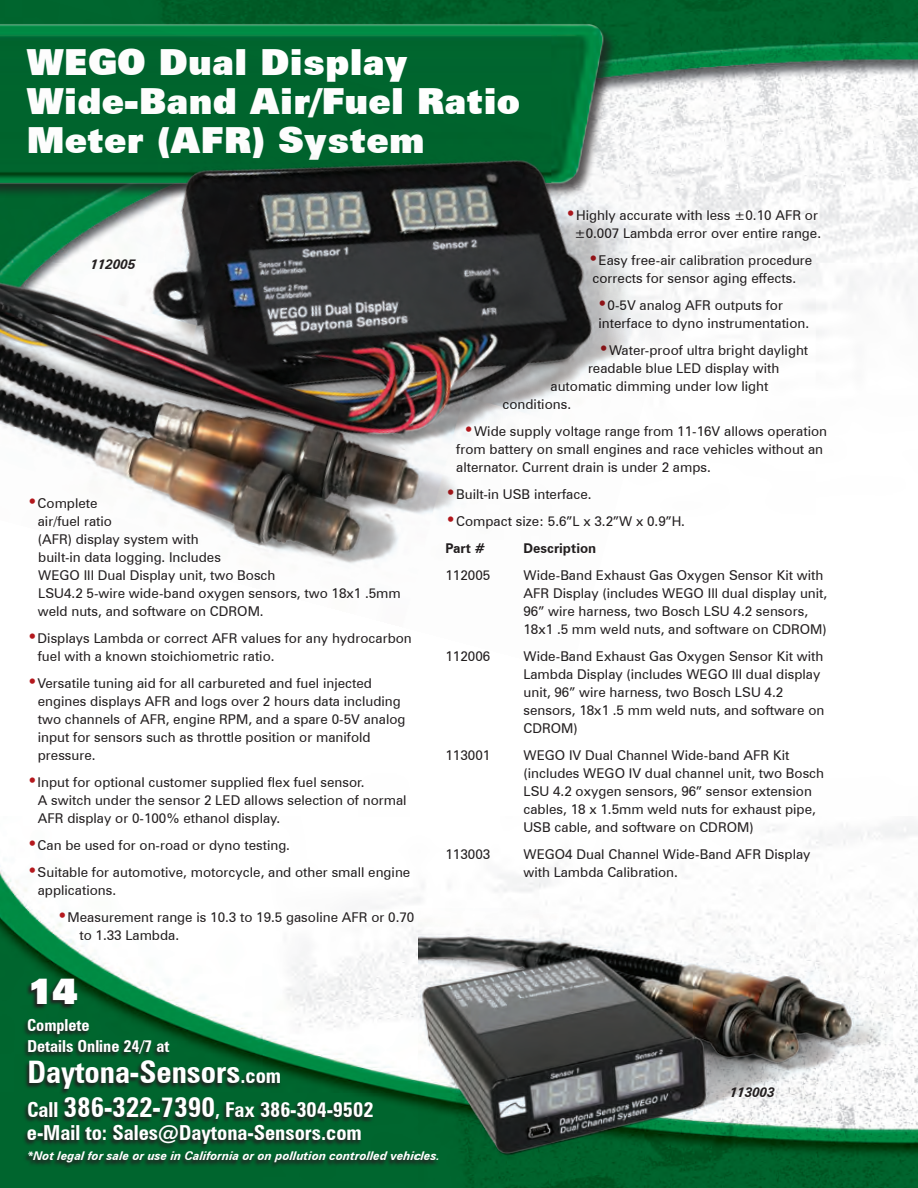
<style>
.page{position:relative;width:918px;height:1188px;background:#fff}
.page>*{position:absolute;margin:0;border:0;box-sizing:border-box;transform-origin:0 0}
.text_1{font:900 36px/39px "Zurich BT";color:#fff}
.t1{font:700 condensed 31.05px "Zurich BT";color:#fff}
.t2{font:700 condensed 20.7px/22.5px "Zurich BT";color:#fff}
.t3{font:700 condensed 16.5px/20.7px "Zurich BT";color:#fff}
.bullet{font:13.5px/18px "Zurich BT";color:#231f20}
.text_1-2{font:13.5px "Zurich BT";color:#231f20}
.text_1-3{font:700 13.5px "Zurich BT";color:#231f20}
.text_1-4{font:italic 700 13.5px "Zurich BT";color:#231f20}
.t4{font:italic 700 12px "Zurich BT";color:#fff}
.s1{font-weight:900;font-size:18px;color:#b4181d}
.s2{font-size:20.7px}
.s3{font-size:27.6px}
</style>
<div class="page">
<img style="left:0;top:0;width:918px;height:1188px">
<svg style="left:26px;top:979px;width:52px;height:31px"></svg>
<svg style="left:22px;top:1019px;width:396px;height:149px"></svg>
<img style="left:0;top:0;width:704px;height:673px">
<img style="left:0;top:0;width:649px;height:639px">
<img style="left:418px;top:908px;width:474px;height:273px">
<p class="text_1" style="left:26px;top:43px;width:383px">WEGO Dual Display</p>
<p class="text_1" style="left:26px;top:82px;width:495px">Wide-Band Air/Fuel Ratio<br>Meter (AFR) System</p>
<p class="text_1-4" style="left:91px;top:256px;width:46px">112005</p>
<p class="bullet" style="left:38px;top:494px;width:162px;text-indent:-11px"><span class="s1">•</span>Complete<br>air/fuel ratio<br>(AFR) display system with</p>
<p class="bullet" style="left:38px;top:548px;width:184px">built-in data logging. Includes</p>
<p class="bullet" style="left:38px;top:566px;width:239px">WEGO Ill Dual Display unit, two Bosch</p>
<p class="bullet" style="left:38px;top:584px;width:365px">LSU4.2 5-wire wide-band oxygen sensors, two 18x1 .5mm weld nuts, and software on CDROM.</p>
<p class="bullet" style="left:38px;top:629px;width:376px;text-indent:-11px"><span class="s1">•</span>Displays Lambda or correct AFR values for any hydrocarbon fuel with a known stoichiometric ratio.</p>
<p class="bullet" style="left:38px;top:674px;width:369px;text-indent:-11px"><span class="s1">•</span>Versatile tuning aid for all carbureted and fuel injected engines displays AFR and logs over 2 hours data including two channels of AFR, engine RPM, and a spare 0-5V analog input for sensors such as throttle position or manifold pressure.</p>
<p class="bullet" style="left:38px;top:773px;width:370px;text-indent:-11px"><span class="s1">•</span>Input for optional customer supplied flex fuel sensor.<br>A switch under the sensor 2 LED allows selection of normal<br>AFR display or 0-100% ethanol display.</p>
<p class="bullet" style="left:27px;top:836px;width:264px"><span class="s1">•</span>Can be used for on-road or dyno testing.</p>
<p class="bullet" style="left:38px;top:863px;width:374px;text-indent:-11px"><span class="s1">•</span>Suitable for automotive, motorcycle, and other small engine applications.</p>
<p class="bullet" style="left:79px;top:908px;width:336px;text-indent:-22px"><span class="s1">•</span>Measurement range is 10.3 to 19.5 gasoline AFR or 0.70 to 1.33 Lambda.</p>
<p class="bullet" style="left:566px;top:206px;width:257px;text-align:right"><span class="s1">•</span>Highly accurate with less ±0.10 AFR or ±0.007 Lambda error over entire range.</p>
<p class="bullet" style="left:592px;top:251px;width:221px;text-indent:-4px"><span class="s1">•</span>Easy free-air calibration procedure corrects for sensor aging effects.</p>
<p class="bullet" style="left:597px;top:296px;width:214px"><span class="s1">•</span>0-5V analog AFR outputs for interface to dyno instrumentation.</p>
<p class="bullet" style="left:598px;top:341px;width:211px"><span class="s1">•</span>Water-proof ultra bright daylight</p>
<p class="bullet" style="left:588px;top:359px;width:193px">readable blue LED display with</p>
<p class="bullet" style="left:551px;top:377px;width:219px">automatic dimming under low light</p>
<p class="bullet" style="left:502px;top:395px;width:70px">conditions.</p>
<p class="bullet" style="left:456px;top:422px;width:372px;text-indent:7px"><span class="s1">•</span>Wide supply voltage range from 11-16V allows operation from battery on small engines and race vehicles without an alternator. Current drain is under 2 amps.</p>
<p class="bullet" style="left:446px;top:485px;width:148px"><span class="s1">•</span>Built-in USB interface.</p>
<p class="bullet" style="left:446px;top:512px;width:241px"><span class="s1">•</span>Compact size: 5.6”L x 3.2”W x 0.9”H.</p>
<p class="text_1-3" style="left:446px;top:540px;width:41px">Part #</p>
<p class="text_1-3" style="left:524px;top:540px;width:74px">Description</p>
<p class="text_1-2" style="left:446px;top:567px;width:46px">112005</p>
<p class="text_1-2" style="left:524px;top:567px;width:301px">Wide-Band Exhaust Gas Oxygen Sensor Kit with</p>
<p class="text_1-2" style="left:524px;top:585px;width:305px">AFR Display (includes WEGO Ill dual display unit,</p>
<p class="text_1-2" style="left:524px;top:603px;width:286px">96” wire harness, two Bosch LSU 4.2 sensors,</p>
<p class="text_1-2" style="left:524px;top:621px;width:305px">18x1 .5 mm weld nuts, and software on CDROM)</p>
<p class="text_1-2" style="left:446px;top:648px;width:46px">112006</p>
<p class="text_1-2" style="left:524px;top:648px;width:301px">Wide-Band Exhaust Gas Oxygen Sensor Kit with</p>
<p class="text_1-2" style="left:524px;top:666px;width:298px">Lambda Display (includes WEGO Ill dual display</p>
<p class="text_1-2" style="left:524px;top:684px;width:261px">unit, 96” wire harness, two Bosch LSU 4.2</p>
<p class="text_1-2" style="left:524px;top:702px;width:303px">sensors, 18x1 .5 mm weld nuts, and software on</p>
<p class="text_1-2" style="left:524px;top:720px;width:56px">CDROM)</p>
<p class="text_1-2" style="left:446px;top:747px;width:46px">113001</p>
<p class="text_1-2" style="left:524px;top:747px;width:267px">WEGO IV Dual Channel Wide-band AFR Kit</p>
<p class="text_1-2" style="left:524px;top:765px;width:302px">(includes WEGO IV dual channel unit, two Bosch</p>
<p class="text_1-2" style="left:524px;top:783px;width:290px">LSU 4.2 oxygen sensors, 96” sensor extension</p>
<p class="text_1-2" style="left:524px;top:801px;width:294px">cables, 18 x 1.5mm weld nuts for exhaust pipe,</p>
<p class="text_1-2" style="left:524px;top:819px;width:232px">USB cable, and software on CDROM)</p>
<p class="text_1-2" style="left:446px;top:846px;width:46px">113003</p>
<p class="text_1-2" style="left:524px;top:846px;width:289px">WEGO4 Dual Channel Wide-Band AFR Display</p>
<p class="text_1-2" style="left:524px;top:864px;width:156px">with Lambda Calibration.</p>
<h1 class="text_1" style="left:27px;top:972px;width:52px">14</h1>
<p class="t3" style="left:27px;top:1015px;width:144px">Complete<br>Details Online 24/7 at</p>
<h2 class="t1" style="left:27px;top:1053px;width:256px">Daytona-Sensors<span class="s2">.com</span></h2>
<h3 class="t2" style="left:27px;top:1098px;width:348px">Call <span class="s3">386-322-7390</span>, Fax 386-304-9502 e-Mail to: Sales@Daytona-Sensors.com</h3>
<p class="t4" style="left:27px;top:1149px;width:415px">*Not legal for sale or use in California or on pollution controlled vehicles.</p>
<p class="text_1-4" style="left:730px;top:1084px;width:46px">113003</p>
</div>
